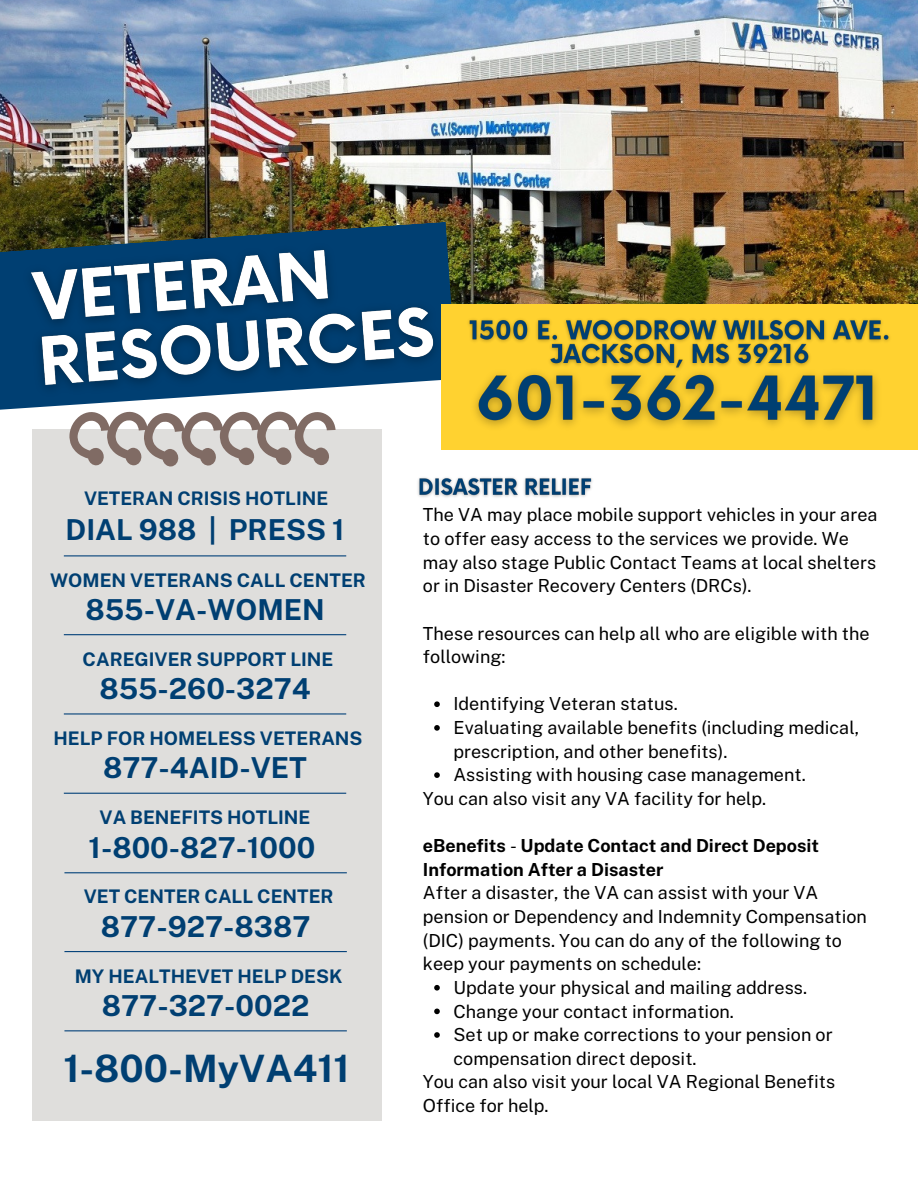
<style>
.page{position:relative;width:918px;height:1188px;background:#fff}
.page>*{position:absolute;margin:0;border:0;box-sizing:border-box;transform-origin:0 0}
.t1{font:700 37.8px "Public Sans";color:#003f72}
.t2{font:700 28.8px "Public Sans";color:#003f72}
.t3{font:700 18.75px "Public Sans";color:#003f72}
.t4{font:18px/23.7px "Public Sans";color:#000}
.t5{font:700 18px/23.7px "Public Sans";color:#000}
.s1{font-weight:400}
</style>
<div class="page">
<img style="left:0;top:0;width:918px;height:304px">
<svg style="left:0;top:222px;width:456px;height:188px;fill:#003f72"></svg>
<div style="left:441px;top:304px;width:477px;height:146px;background:#ffd230"></div>
<img style="left:14px;top:218px;width:441px;height:192px">
<img style="left:474px;top:379px;width:403px;height:48px">
<div style="left:32px;top:430px;width:349px;height:465px;background:#dfdedc"></div>
<svg style="left:69px;top:411px;width:267px;height:56px"></svg>
<div style="left:32px;top:887px;width:350px;height:233px;background:#dfdedc"></div>
<hr style="left:64px;top:555px;width:282px;height:1px;background:#05427a">
<hr style="left:64px;top:634px;width:282px;height:1px;background:#05427a">
<hr style="left:64px;top:713px;width:282px;height:2px;background:#05427a">
<hr style="left:64px;top:793px;width:282px;height:1px;background:#05427a">
<hr style="left:64px;top:872px;width:283px;height:1px;background:#05427a">
<hr style="left:64px;top:951px;width:283px;height:1px;background:#05427a">
<hr style="left:64px;top:1030px;width:283px;height:1px;background:#05427a">
<img style="left:468px;top:319px;width:422px;height:60px">
<svg style="left:434px;top:701px;width:6px;height:6px"></svg>
<svg style="left:434px;top:725px;width:6px;height:6px"></svg>
<svg style="left:434px;top:772px;width:6px;height:6px"></svg>
<svg style="left:434px;top:985px;width:6px;height:6px"></svg>
<svg style="left:434px;top:1009px;width:6px;height:5px"></svg>
<svg style="left:434px;top:1032px;width:6px;height:6px"></svg>
<img style="left:418px;top:477px;width:174px;height:20px">
<p class="t3" style="left:84px;top:488px;width:246px">VETERAN CRISIS HOTLINE</p>
<h2 class="t2" style="left:66px;top:512px;width:280px">DIAL 988 | PRESS 1</h2>
<p class="t3" style="left:50px;top:569px;width:317px">WOMEN VETERANS CALL CENTER</p>
<h2 class="t2" style="left:85px;top:592px;width:241px">855-VA-WOMEN</h2>
<p class="t3" style="left:83px;top:648px;width:252px">CAREGIVER SUPPORT LINE</p>
<h2 class="t2" style="left:99px;top:672px;width:213px">855-260-3274</h2>
<p class="t3" style="left:54px;top:727px;width:311px">HELP FOR HOMELESS VETERANS</p>
<h2 class="t2" style="left:103px;top:751px;width:205px">877-4AID-VET</h2>
<p class="t3" style="left:100px;top:807px;width:212px">VA BENEFITS HOTLINE</p>
<h2 class="t2" style="left:89px;top:830px;width:228px">1-800-827-1000</h2>
<p class="t3" style="left:84px;top:886px;width:251px">VET CENTER CALL CENTER</p>
<h2 class="t2" style="left:101px;top:909px;width:211px">877-927-8387</h2>
<p class="t3" style="left:75px;top:965px;width:269px">MY HEALTHEVET HELP DESK</p>
<h2 class="t2" style="left:102px;top:989px;width:209px">877-327-0022</h2>
<h1 class="t1" style="left:63px;top:1046px;width:288px">1-800-MyVA411</h1>
<p class="t4" style="left:423px;top:503px;width:456px">The VA may place mobile support vehicles in your area to offer easy access to the services we provide. We may also stage Public Contact Teams at local shelters or in Disaster Recovery Centers (DRCs).</p>
<p class="t4" style="left:423px;top:621px;width:448px">These resources can help all who are eligible with the following:</p>
<p class="t4" style="left:454px;top:692px;width:407px">Identifying Veteran status.<br>Evaluating available benefits (including medical, prescription, and other benefits).<br>Assisting with housing case management.</p>
<p class="t4" style="left:423px;top:787px;width:345px">You can also visit any VA facility for help.</p>
<p class="t5" style="left:423px;top:834px;width:398px">eBenefits <span class="s1">-</span> Update Contact and Direct Deposit<br>Information After a Disaster</p>
<p class="t4" style="left:423px;top:881px;width:446px">After a disaster, the VA can assist with your VA pension or Dependency and Indemnity Compensation (DIC) payments. You can do any of the following to keep your payments on schedule:</p>
<p class="t4" style="left:454px;top:976px;width:381px">Update your physical and mailing address.<br>Change your contact information.<br>Set up or make corrections to your pension or compensation direct deposit.</p>
<p class="t4" style="left:423px;top:1070px;width:414px">You can also visit your local VA Regional Benefits<br>Office for help.</p>
</div>
